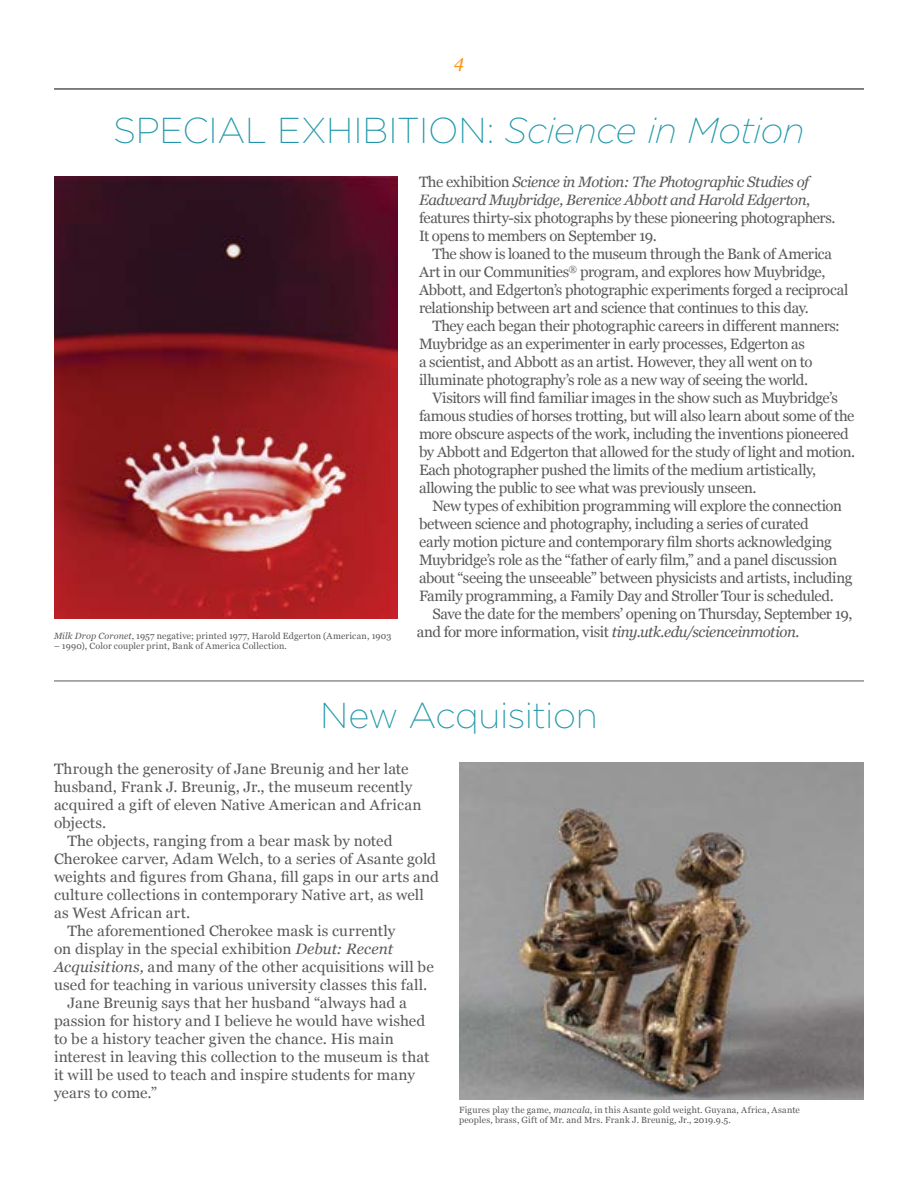
<style>
.page{position:relative;width:918px;height:1188px;background:#fff}
.page>*{position:absolute;margin:0;border:0;box-sizing:border-box;transform-origin:0 0}
.New_Story_Heading{font:200 36px "Gotham";letter-spacing:-.01em;color:#2097a9}
.t1{font:italic 18px "Georgia";color:#f7941e}
.New_Paragraph{font:15px/18px "Georgia";letter-spacing:-.025em;color:#58595b}
.New_Paragraph_-_inde{font:15px/18px "Georgia";letter-spacing:.005em;color:#58595b}
.New_Paragraph-2{font:9px/10.5px "Georgia";letter-spacing:.02em;color:#58595b}
.s1{font-style:italic}
</style>
<div class="page">
<hr style="left:54px;top:88px;width:810px;height:2px;background:#58595b">
<hr style="left:54px;top:681px;width:810px;height:1px;background:#58595b">
<img style="left:459px;top:762px;width:405px;height:337px">
<img style="left:54px;top:177px;width:343px;height:442px">
<p class="t1" style="left:454px;top:48px;width:12px">4</p>
<p class="New_Story_Heading" style="left:113px;top:108px;width:693px">SPECIAL EXHIBITION: <span class="s1">Science in Motion</span></p>
<p class="New_Paragraph-2" style="left:54px;top:630px;width:339px"><span class="s1">Milk Drop Coronet</span>, 1957 negative; printed 1977, Harold Edgerton (American, 1903</p>
<p class="New_Paragraph-2" style="left:54px;top:640px;width:235px">– 1990), Color coupler print, Bank of America Collection.</p>
<p class="New_Paragraph" style="left:419px;top:172px;width:418px">The exhibition <span class="s1">Science in Motion: The Photographic Studies of Eadweard Muybridge, Berenice Abbott and Harold Edgerton</span>, features thirty-six photographs by these pioneering photographers.<br>It opens to members on September 19.</p>
<p class="New_Paragraph" style="left:419px;top:244px;width:431px;text-indent:14px">The show is loaned to the museum through the Bank of America Art in our Communities<sup>®</sup> program, and explores how Muybridge, Abbott, and Edgerton’s photographic experiments forged a reciprocal relationship between art and science that continues to this day.</p>
<p class="New_Paragraph" style="left:419px;top:316px;width:422px;text-indent:14px">They each began their photographic careers in different manners:<br>Muybridge as an experimenter in early processes, Edgerton as<br>a scientist, and Abbott as an artist. However, they all went on to illuminate photography’s role as a new way of seeing the world.</p>
<p class="New_Paragraph" style="left:419px;top:388px;width:438px;text-indent:14px">Visitors will find familiar images in the show such as Muybridge’s famous studies of horses trotting, but will also learn about some of the more obscure aspects of the work, including the inventions pioneered by Abbott and Edgerton that allowed for the study of light and motion.<br>Each photographer pushed the limits of the medium artistically, allowing the public to see what was previously unseen.</p>
<p class="New_Paragraph" style="left:419px;top:496px;width:435px;text-indent:14px">New types of exhibition programming will explore the connection between science and photography, including a series of curated<br>early motion picture and contemporary film shorts acknowledging Muybridge’s role as the “father of early film,” and a panel discussion about “seeing the unseeable” between physicists and artists, including Family programming, a Family Day and Stroller Tour is scheduled.</p>
<p class="New_Paragraph" style="left:417px;top:604px;width:437px;text-indent:16px">Save the date for the members’ opening on Thursday, September 19, and for more information, visit <span class="s1">tiny.utk.edu/scienceinmotion.</span></p>
<p class="New_Story_Heading" style="left:320px;top:692px;width:279px">New Acquisition</p>
<p class="New_Paragraph_-_inde" style="left:54px;top:759px;width:369px">Through the generosity of Jane Breunig and her late husband, Frank J. Breunig, Jr., the museum recently acquired a gift of eleven Native American and African objects.</p>
<p class="New_Paragraph_-_inde" style="left:54px;top:831px;width:387px;text-indent:14px">The objects, ranging from a bear mask by noted Cherokee carver, Adam Welch, to a series of Asante gold weights and figures from Ghana, fill gaps in our arts and culture collections in contemporary Native art, as well as West African art.</p>
<p class="New_Paragraph_-_inde" style="left:54px;top:921px;width:381px;text-indent:14px">The aforementioned Cherokee mask is currently<br>on display in the special exhibition <span class="s1">Debut: Recent Acquisitions,</span> and many of the other acquisitions will be used for teaching in various university classes this fall.</p>
<p class="New_Paragraph_-_inde" style="left:54px;top:993px;width:377px;text-indent:14px">Jane Breunig says that her husband “always had a passion for history and I believe he would have wished to be a history teacher given the chance. His main interest in leaving this collection to the museum is that it will be used to teach and inspire students for many years to come.”</p>
<p class="New_Paragraph-2" style="left:459px;top:1104px;width:342px">Figures play the game, <span class="s1">mancala</span>, in this Asante gold weight. Guyana, Africa, Asante peoples, brass, Gift of Mr. and Mrs. Frank J. Breunig, Jr., 2019.9.5.</p>
</div>
